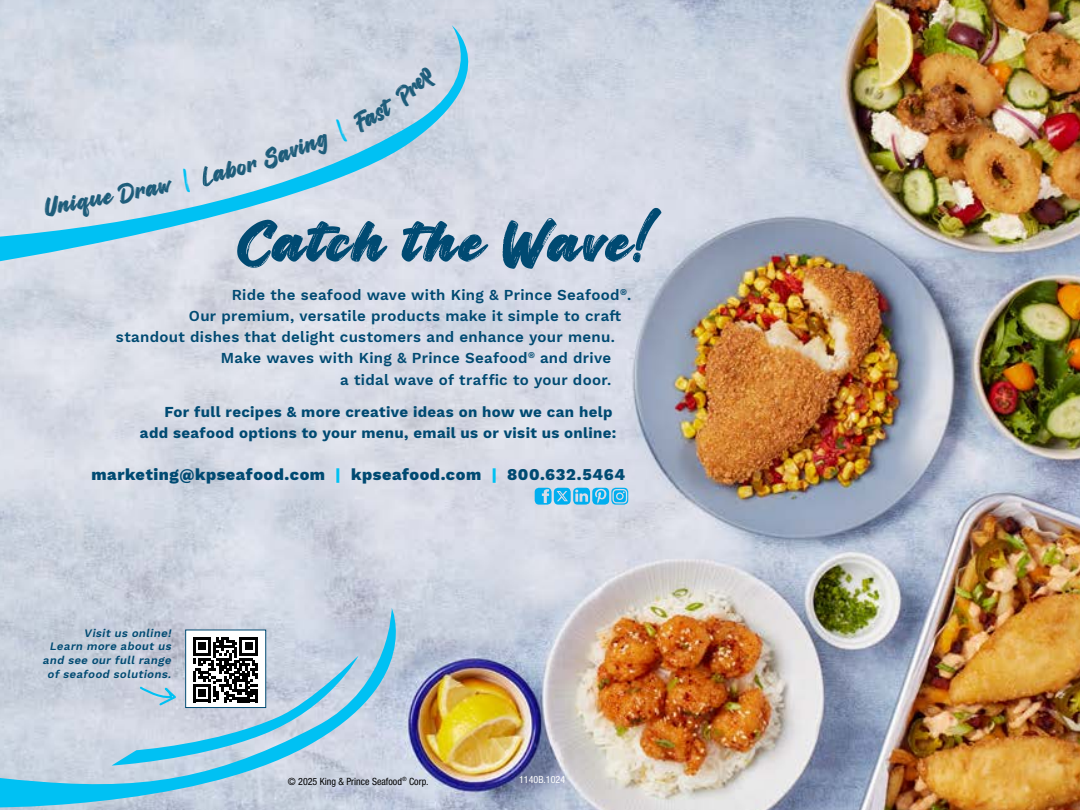
<style>
.page{position:relative;width:1080px;height:810px;background:#fff}
.page>*{position:absolute;margin:0;border:0;box-sizing:border-box;transform-origin:0 0}
.t1{font:47.5px "Carameland Vanilla";letter-spacing:.075em;color:#004a72;scale:1.1 1}
.t2{font:20px "Carameland Vanilla";color:#1d5c7a}
.t3{font:800 16.25px "Work Sans";letter-spacing:.035em;color:#004a72}
.t4{font:600 15px "Work Sans";letter-spacing:.02em;color:#004a72}
.t5{font:700 15px/21.2px "Work Sans";letter-spacing:.02em;color:#004a72;text-align:right}
.t6{font:italic 600 11.25px/13.8px "Work Sans";color:#004a72;text-align:right}
.t7{font:condensed 10px "Helvetica Neue LT Std";color:#000}
.t8{font:condensed 10px "Helvetica Neue LT Std";color:#fff}
.s1{color:#00c1f3}
</style>
<div class="page">
<img style="left:0;top:0;width:1080px;height:810px">
<svg style="left:535px;top:488px;width:93px;height:17px;background:#50beeb"></svg>
<svg style="left:0;top:25px;width:509px;height:241px;background:#c7d8e6"></svg>
<svg style="left:0;top:608px;width:424px;height:202px;background:#b2ccde"></svg>
<svg style="left:112px;top:637px;width:247px;height:129px;background:#a2c1d1"></svg>
<svg style="left:43px;top:195px;width:29px;height:22px"></svg>
<svg style="left:117px;top:180px;width:57px;height:25px"></svg>
<svg style="left:182px;top:168px;width:9px;height:25px"></svg>
<svg style="left:203px;top:66px;width:237px;height:120px;background:#c1d6e5"></svg>
<h2 class="t2" style="left:68px;top:189px;width:43px;rotate:-10deg">ique</h2>
<h1 class="t1" style="left:234px;top:208px;width:387px">Catch the Wave!</h1>
<p class="t4" style="left:232px;top:286px;width:401px">Ride the seafood wave with King &amp; Prince Seafood<sup>®</sup>.</p>
<p class="t4" style="left:189px;top:307px;width:434px">Our premium, versatile products make it simple to craft</p>
<p class="t4" style="left:116px;top:328px;width:501px">standout dishes that delight customers and enhance your menu.</p>
<p class="t4" style="left:221px;top:350px;width:392px">Make waves with King &amp; Prince Seafood<sup>®</sup> and drive</p>
<p class="t4" style="left:340px;top:371px;width:273px">a tidal wave of traffic to your door.</p>
<p class="t5" style="left:140px;top:402px;width:478px">For full recipes &amp; more creative ideas on how we can help add seafood options to your menu, email us or visit us online:</p>
<p class="t3" style="left:92px;top:465px;width:535px">marketing@kpseafood.com <span class="s1">|</span> kpseafood.com <span class="s1">|</span> 800.632.5464</p>
<p class="t6" style="left:42px;top:626px;width:133px">Visit us online!<br>Learn more about us and see our full range of seafood solutions.</p>
<p class="t7" style="left:288px;top:775px;width:142px">© 2025 King &amp; Prince Seafood<sup>®</sup> Corp.</p>
<p class="t8" style="left:519px;top:774px;width:47px">1140B.1024</p>
</div>
